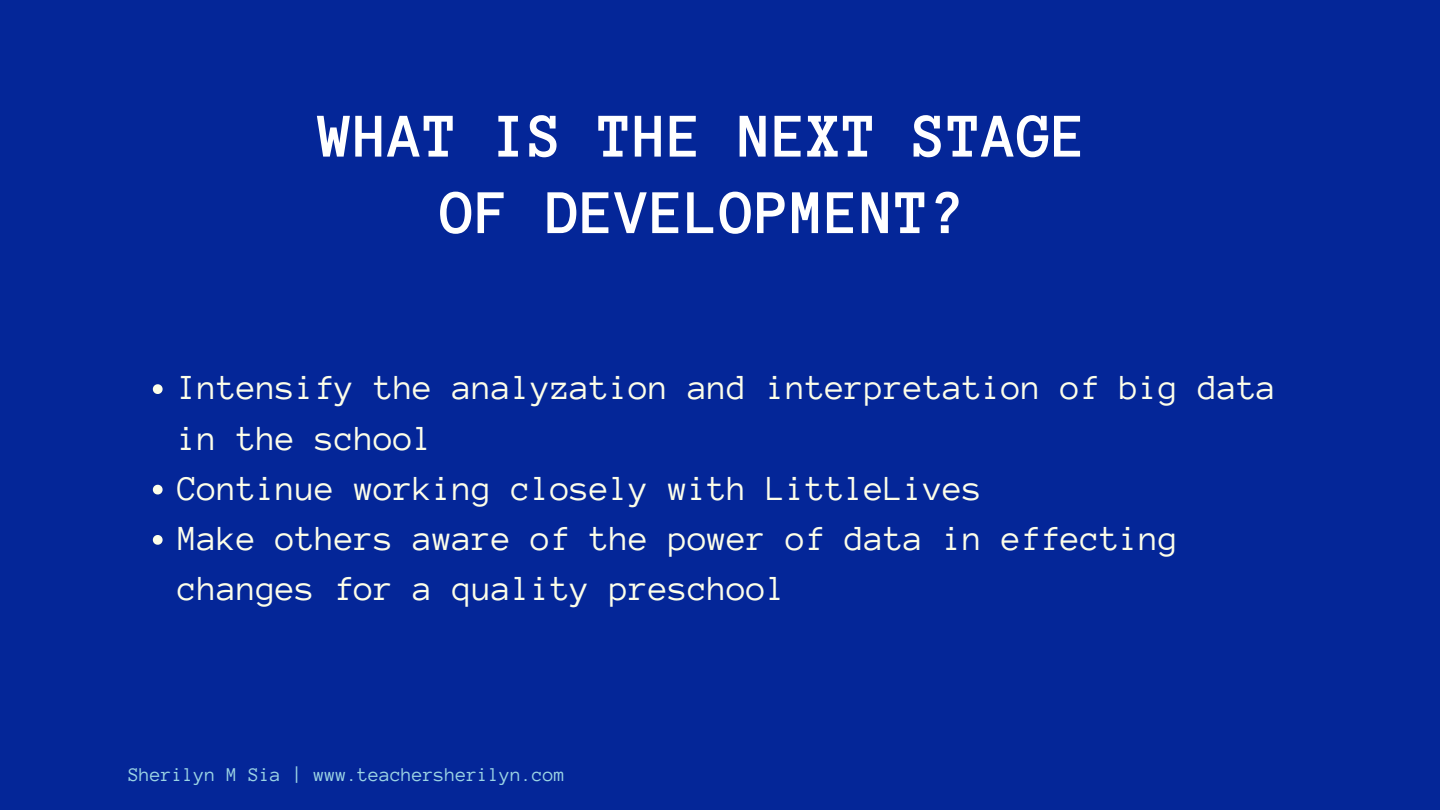
<style>
.page{position:relative;width:1440px;height:810px;background:#042698}
.page>*{position:absolute;margin:0;border:0;box-sizing:border-box;transform-origin:0 0}
.t1{font:700 64px/76.5px "Anonymous Pro";color:#fff;text-align:center}
.t2{font:36px/50.2px "Anonymous Pro";color:#fdfee9}
.t3{font:20px "Anonymous Pro";color:#9bd4e4}
</style>
<div class="page">
<svg style="left:153px;top:384px;width:10px;height:10px"></svg>
<svg style="left:153px;top:485px;width:10px;height:10px"></svg>
<svg style="left:153px;top:535px;width:10px;height:10px"></svg>
<h1 class="t1" style="left:319px;top:98px;width:770px">WHAT IS THE NEXT STAGE<br>OF DEVELOPMENT?</h1>
<p class="t2" style="left:178px;top:363px;width:1100px">Intensify the analyzation and interpretation of big data in the school<br>Continue working closely with LittleLives<br>Make others aware of the power of data in effecting changes for a quality preschool</p>
<p class="t3" style="left:128px;top:765px;width:438px">Sherilyn M Sia | www.teachersherilyn.com</p>
</div>
